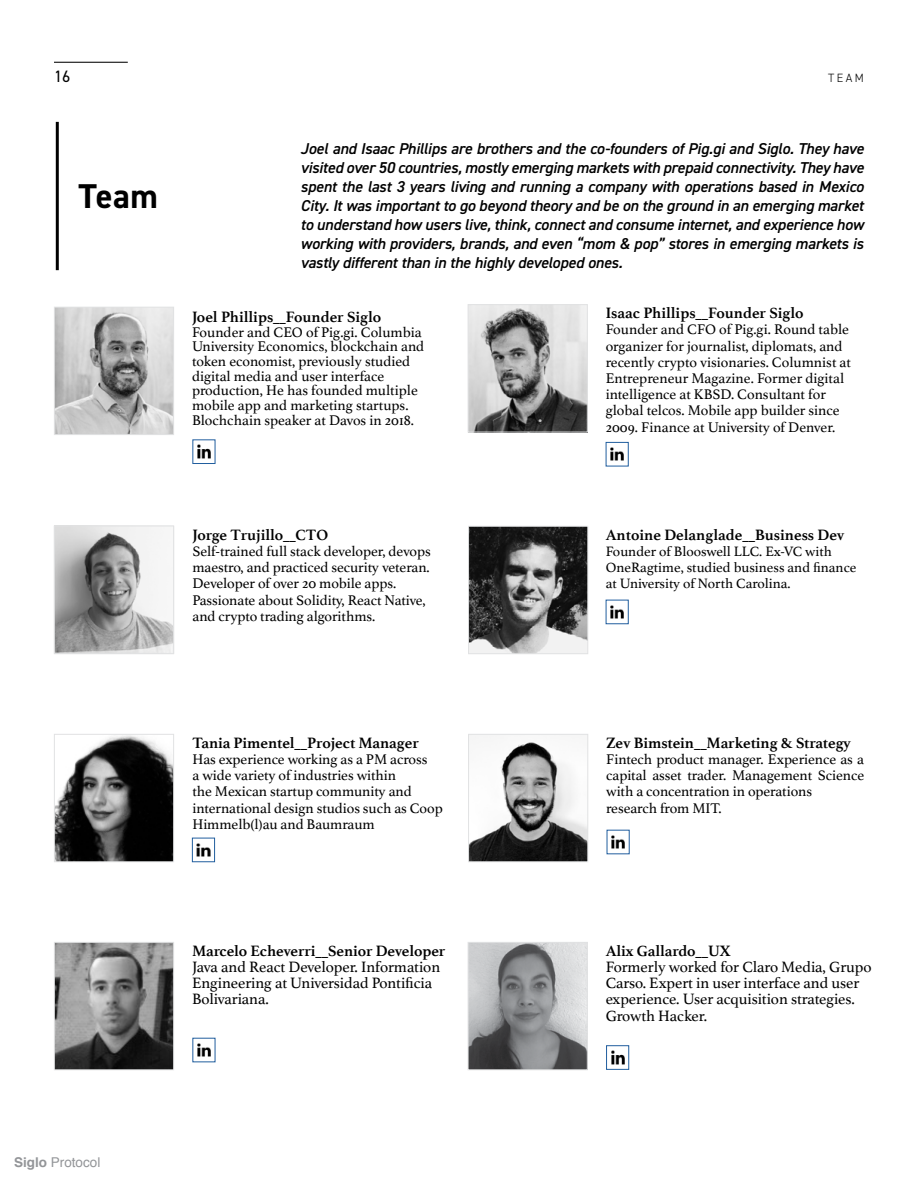
<style>
.page{position:relative;width:918px;height:1188px;background:#fff}
.page>*{position:absolute;margin:0;border:0;box-sizing:border-box;transform-origin:0 0}
.t1{font:700 34.5px "DIN2014";color:#000}
.t2{font:16.5px "DIN2014";color:#000}
.t3{font:italic 600 15.75px/18.9px "DIN2014";letter-spacing:-.01em;color:#000;text-align:justify}
.t4{font:700 15.75px "Athelas";letter-spacing:-.005em;color:#000}
.t5{font:15.75px/16.2px "Athelas";letter-spacing:-.005em;color:#000}
.t6{font:14.7px/16.2px "Athelas";letter-spacing:-.005em;color:#000}
.t7{font:14.25px/16.2px "Athelas";color:#000}
.t8{font:13.5px "Helvetica";color:#939598}
.t9{font:300 12px "DIN2014";color:#000}
.s1{font-weight:700}
</style>
<div class="page">
<hr style="left:54px;top:62px;width:74px;height:1px;background:#000">
<img style="left:56px;top:309px;width:116px;height:124px">
<div style="left:54px;top:307px;width:120px;height:128px;border:1px solid #e1e2e3"></div>
<img style="left:470px;top:306px;width:116px;height:124px">
<div style="left:468px;top:304px;width:120px;height:128px;border:1px solid #e1e2e3"></div>
<img style="left:470px;top:528px;width:116px;height:124px">
<div style="left:468px;top:526px;width:120px;height:128px;border:1px solid #e1e2e3"></div>
<img style="left:470px;top:736px;width:116px;height:124px">
<div style="left:468px;top:734px;width:120px;height:128px;border:1px solid #e1e2e3"></div>
<img style="left:56px;top:944px;width:116px;height:124px">
<div style="left:54px;top:942px;width:120px;height:128px;border:1px solid #e1e2e3"></div>
<hr style="left:56px;top:122px;width:3px;height:148px;background:#000">
<img style="left:197px;top:445px;width:14px;height:13px">
<img style="left:610px;top:447px;width:14px;height:14px">
<div style="left:606px;top:442px;width:23px;height:24px;border:1px solid #215e9e"></div>
<img style="left:610px;top:605px;width:14px;height:14px">
<div style="left:606px;top:600px;width:23px;height:24px;border:1px solid #215e9e"></div>
<img style="left:611px;top:835px;width:14px;height:14px">
<img style="left:197px;top:1043px;width:14px;height:14px">
<img style="left:56px;top:528px;width:116px;height:124px">
<div style="left:54px;top:526px;width:120px;height:128px;border:1px solid #e1e2e3"></div>
<img style="left:56px;top:736px;width:116px;height:124px">
<div style="left:54px;top:734px;width:120px;height:128px;border:1px solid #e1e2e3"></div>
<img style="left:196px;top:843px;width:15px;height:14px">
<div style="left:192px;top:838px;width:23px;height:24px;border:1px solid #215e9e"></div>
<img style="left:470px;top:944px;width:116px;height:124px">
<div style="left:468px;top:942px;width:120px;height:128px;border:1px solid #e1e2e3"></div>
<img style="left:611px;top:1051px;width:14px;height:13px">
<div style="left:606px;top:1045px;width:23px;height:25px;border:1px solid #215e9e"></div>
<p class="t2" style="left:54px;top:66px;width:18px">16</p>
<p class="t9" style="left:828px;top:71px;width:37px">TEAM</p>
<h1 class="t1" style="left:79px;top:173px;width:81px">Team</h1>
<p class="t3" style="left:301px;top:139px;width:565px">Joel and Isaac Phillips are brothers and the co-founders of Pig.gi and Siglo. They have visited over 50 countries, mostly emerging markets with prepaid connectivity. They have spent the last 3 years living and running a company with operations based in Mexico City. It was important to go beyond theory and be on the ground in an emerging market to understand how users live, think, connect and consume internet, and experience how working with providers, brands, and even “mom &amp; pop” stores in emerging markets is vastly different than in the highly developed ones.</p>
<p class="t4" style="left:192px;top:304px;width:191px">Joel Phillips__Founder Siglo</p>
<p class="t6" style="left:192px;top:324px;width:234px;line-height:14.7px">Founder and CEO of Pig.gi. Columbia University Economics, blockchain and token economist, previously studied digital media and user interface production, He has founded multiple mobile app and marketing startups.<br>Blochchain speaker at Davos in 2018.</p>
<p class="t4" style="left:606px;top:300px;width:199px">Isaac Phillips__Founder Siglo</p>
<p class="t6" style="left:606px;top:321px;width:247px">Founder and CFO of Pig.gi. Round table organizer for journalist, diplomats, and recently crypto visionaries. Columnist at Entrepreneur Magazine. Former digital intelligence at KBSD. Consultant for global telcos. Mobile app builder since 2009. Finance at University of Denver.</p>
<p class="t4" style="left:192px;top:522px;width:137px">Jorge Trujillo__CTO</p>
<p class="t6" style="left:192px;top:543px;width:240px">Self-trained full stack developer, devops maestro, and practiced security veteran.<br>Developer of over 20 mobile apps.<br>Passionate about Solidity, React Native, and crypto trading algorithms.</p>
<p class="t4" style="left:606px;top:522px;width:240px">Antoine Delanglade__Business Dev</p>
<p class="t7" style="left:606px;top:543px;width:252px">Founder of Blooswell LLC. Ex-VC with<br>OneRagtime, studied business and finance at University of North Carolina.</p>
<p class="t4" style="left:192px;top:730px;width:228px">Tania Pimentel__Project Manager</p>
<p class="t6" style="left:192px;top:751px;width:252px">Has experience working as a PM across<br>a wide variety of industries within<br>the Mexican startup community and international design studios such as Coop Himmelb(l)au and Baumraum</p>
<p class="t4" style="left:606px;top:730px;width:246px">Zev Bimstein__Marketing &amp; Strategy</p>
<p class="t6" style="left:606px;top:751px;width:260px">Fintech product manager. Experience as a capital asset trader. Management Science with a concentration in operations research from MIT.</p>
<p class="t4" style="left:192px;top:938px;width:255px">Marcelo Echeverri__Senior Developer</p>
<p class="t5" style="left:192px;top:958px;width:250px">Java and React Developer. Information<br>Engineering at Universidad Pontificia<br>Bolivariana.</p>
<p class="t4" style="left:606px;top:938px;width:127px">Alix Gallardo__UX</p>
<p class="t5" style="left:606px;top:958px;width:267px">Formerly worked for Claro Media, Grupo Carso. Expert in user interface and user experience. User acquisition strategies.<br>Growth Hacker.</p>
<p class="t8" style="left:14px;top:1152px;width:88px"><span class="s1">Siglo</span> Protocol</p>
</div>
